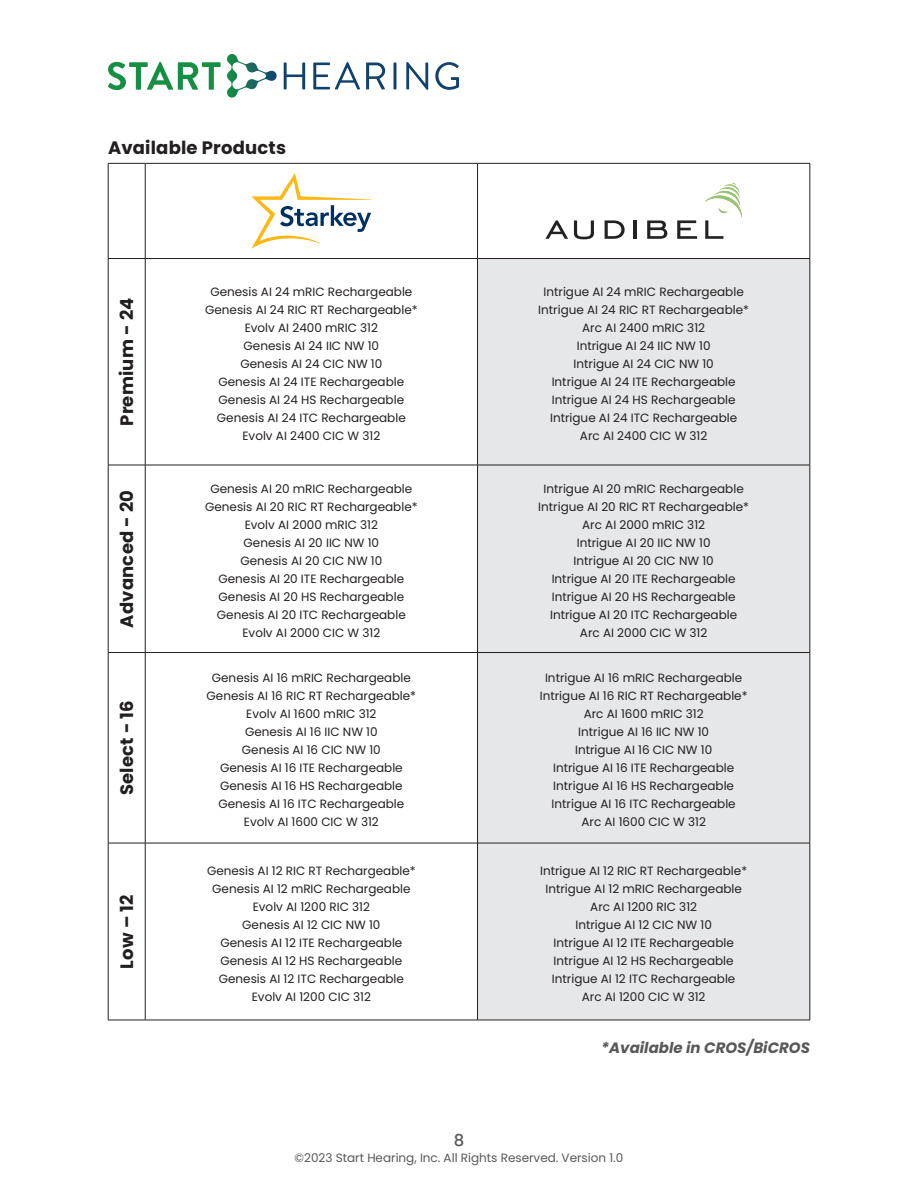
<style>
.page{position:relative;width:918px;height:1188px;background:#fff}
.page>*{position:absolute;margin:0;border:0;box-sizing:border-box;transform-origin:0 0}
.Bullets_1{font:700 18px "Poppins";letter-spacing:.01em;color:#231f20}
.t1{font:500 16.5px "Poppins";color:#57585a}
.Note_1{font:italic 700 15px "Poppins";color:#57585a}
.Table_1{font:12px "Poppins";color:#231f20}
.t2{font:12px "Poppins";color:#57585a}
</style>
<div class="page">
<svg style="left:284px;top:63px;width:21px;height:26px"></svg>
<svg style="left:313px;top:62px;width:47px;height:27px"></svg>
<svg style="left:366px;top:63px;width:19px;height:26px"></svg>
<hr style="left:393px;top:63px;width:3px;height:26px;background:#10426d">
<svg style="left:406px;top:62px;width:22px;height:28px"></svg>
<svg style="left:435px;top:62px;width:24px;height:28px"></svg>
<svg style="left:108px;top:54px;width:169px;height:44px"></svg>
<div style="left:478px;top:259px;width:332px;height:761px;background:#e6e7e9"></div>
<hr style="left:108px;top:163px;width:37px;height:1px;background:#231f20">
<hr style="left:108px;top:164px;width:1px;height:94px;background:#231f20">
<hr style="left:145px;top:163px;width:333px;height:1px;background:#231f20">
<hr style="left:145px;top:164px;width:1px;height:94px;background:#231f20">
<hr style="left:478px;top:163px;width:332px;height:1px;background:#231f20">
<hr style="left:477px;top:164px;width:1px;height:94px;background:#231f20">
<hr style="left:810px;top:164px;width:1px;height:94px;background:#231f20">
<hr style="left:108px;top:258px;width:37px;height:1px;background:#231f20">
<hr style="left:108px;top:259px;width:1px;height:206px;background:#231f20">
<hr style="left:145px;top:258px;width:333px;height:1px;background:#231f20">
<hr style="left:145px;top:259px;width:1px;height:206px;background:#231f20">
<hr style="left:478px;top:258px;width:332px;height:1px;background:#231f20">
<hr style="left:477px;top:259px;width:1px;height:206px;background:#231f20">
<hr style="left:810px;top:259px;width:1px;height:206px;background:#231f20">
<hr style="left:108px;top:465px;width:37px;height:1px;background:#231f20">
<hr style="left:108px;top:465px;width:1px;height:187px;background:#231f20">
<hr style="left:145px;top:465px;width:333px;height:1px;background:#231f20">
<hr style="left:145px;top:465px;width:1px;height:187px;background:#231f20">
<hr style="left:478px;top:465px;width:332px;height:1px;background:#231f20">
<hr style="left:477px;top:465px;width:1px;height:187px;background:#231f20">
<hr style="left:810px;top:465px;width:1px;height:187px;background:#231f20">
<hr style="left:108px;top:652px;width:37px;height:1px;background:#231f20">
<hr style="left:108px;top:653px;width:1px;height:190px;background:#231f20">
<hr style="left:145px;top:652px;width:333px;height:1px;background:#231f20">
<hr style="left:145px;top:653px;width:1px;height:190px;background:#231f20">
<hr style="left:478px;top:652px;width:332px;height:1px;background:#231f20">
<hr style="left:477px;top:653px;width:1px;height:190px;background:#231f20">
<hr style="left:810px;top:653px;width:1px;height:190px;background:#231f20">
<hr style="left:108px;top:843px;width:37px;height:1px;background:#231f20">
<hr style="left:108px;top:843px;width:1px;height:177px;background:#231f20">
<hr style="left:145px;top:843px;width:333px;height:1px;background:#231f20">
<hr style="left:145px;top:843px;width:1px;height:177px;background:#231f20">
<hr style="left:478px;top:843px;width:332px;height:1px;background:#231f20">
<hr style="left:477px;top:843px;width:1px;height:177px;background:#231f20">
<hr style="left:810px;top:843px;width:1px;height:177px;background:#231f20">
<hr style="left:108px;top:1020px;width:37px;height:1px;background:#231f20">
<hr style="left:145px;top:1020px;width:333px;height:1px;background:#231f20">
<hr style="left:478px;top:1020px;width:332px;height:1px;background:#231f20">
<svg style="left:251px;top:173px;width:120px;height:76px"></svg>
<svg style="left:545px;top:220px;width:23px;height:19px"></svg>
<svg style="left:574px;top:220px;width:20px;height:19px"></svg>
<svg style="left:605px;top:220px;width:20px;height:19px"></svg>
<hr style="left:633px;top:220px;width:4px;height:19px;background:#212222">
<svg style="left:647px;top:220px;width:20px;height:19px"></svg>
<svg style="left:677px;top:220px;width:20px;height:19px"></svg>
<svg style="left:705px;top:183px;width:37px;height:56px"></svg>
<p class="Bullets_1" style="left:108px;top:137px;width:180px">Available Products</p>
<p class="Bullets_1" style="left:116px;top:426px;width:130px;rotate:-90deg">Premium - 24</p>
<p class="Bullets_1" style="left:116px;top:628px;width:139px;rotate:-90deg">Advanced - 20</p>
<p class="Bullets_1" style="left:116px;top:795px;width:96px;rotate:-90deg">Select - 16</p>
<p class="Bullets_1" style="left:116px;top:969px;width:76px;rotate:-90deg">Low – 12</p>
<p class="Table_1" style="left:210px;top:285px;width:204px">Genesis AI 24 mRIC Rechargeable</p>
<p class="Table_1" style="left:205px;top:303px;width:214px">Genesis AI 24 RIC RT Rechargeable*</p>
<p class="Table_1" style="left:245px;top:321px;width:135px">Evolv AI 2400 mRIC 312</p>
<p class="Table_1" style="left:244px;top:339px;width:137px">Genesis AI 24 IIC NW 10</p>
<p class="Table_1" style="left:240px;top:357px;width:143px">Genesis AI 24 CIC NW 10</p>
<p class="Table_1" style="left:219px;top:375px;width:187px">Genesis AI 24 ITE Rechargeable</p>
<p class="Table_1" style="left:219px;top:393px;width:187px">Genesis AI 24 HS Rechargeable</p>
<p class="Table_1" style="left:217px;top:411px;width:190px">Genesis AI 24 ITC Rechargeable</p>
<p class="Table_1" style="left:242px;top:429px;width:139px">Evolv AI 2400 CIC W 312</p>
<p class="Table_1" style="left:210px;top:482px;width:203px">Genesis AI 20 mRIC Rechargeable</p>
<p class="Table_1" style="left:205px;top:500px;width:214px">Genesis AI 20 RIC RT Rechargeable*</p>
<p class="Table_1" style="left:245px;top:518px;width:135px">Evolv AI 2000 mRIC 312</p>
<p class="Table_1" style="left:244px;top:536px;width:137px">Genesis AI 20 IIC NW 10</p>
<p class="Table_1" style="left:240px;top:554px;width:143px">Genesis AI 20 CIC NW 10</p>
<p class="Table_1" style="left:219px;top:572px;width:187px">Genesis AI 20 ITE Rechargeable</p>
<p class="Table_1" style="left:219px;top:590px;width:187px">Genesis AI 20 HS Rechargeable</p>
<p class="Table_1" style="left:217px;top:608px;width:190px">Genesis AI 20 ITC Rechargeable</p>
<p class="Table_1" style="left:242px;top:626px;width:139px">Evolv AI 2000 CIC W 312</p>
<p class="Table_1" style="left:212px;top:671px;width:201px">Genesis AI 16 mRIC Rechargeable</p>
<p class="Table_1" style="left:207px;top:689px;width:211px">Genesis AI 16 RIC RT Rechargeable*</p>
<p class="Table_1" style="left:246px;top:707px;width:132px">Evolv AI 1600 mRIC 312</p>
<p class="Table_1" style="left:245px;top:725px;width:134px">Genesis AI 16 IIC NW 10</p>
<p class="Table_1" style="left:242px;top:743px;width:140px">Genesis AI 16 CIC NW 10</p>
<p class="Table_1" style="left:220px;top:761px;width:184px">Genesis AI 16 ITE Rechargeable</p>
<p class="Table_1" style="left:220px;top:779px;width:184px">Genesis AI 16 HS Rechargeable</p>
<p class="Table_1" style="left:218px;top:797px;width:187px">Genesis AI 16 ITC Rechargeable</p>
<p class="Table_1" style="left:244px;top:815px;width:136px">Evolv AI 1600 CIC W 312</p>
<p class="Table_1" style="left:207px;top:864px;width:210px">Genesis AI 12 RIC RT Rechargeable*</p>
<p class="Table_1" style="left:212px;top:882px;width:200px">Genesis AI 12 mRIC Rechargeable</p>
<p class="Table_1" style="left:253px;top:900px;width:119px">Evolv AI 1200 RIC 312</p>
<p class="Table_1" style="left:242px;top:918px;width:140px">Genesis AI 12 CIC NW 10</p>
<p class="Table_1" style="left:220px;top:936px;width:184px">Genesis AI 12 ITE Rechargeable</p>
<p class="Table_1" style="left:220px;top:954px;width:183px">Genesis AI 12 HS Rechargeable</p>
<p class="Table_1" style="left:219px;top:972px;width:187px">Genesis AI 12 ITC Rechargeable</p>
<p class="Table_1" style="left:252px;top:990px;width:121px">Evolv AI 1200 CIC 312</p>
<p class="Table_1" style="left:544px;top:285px;width:202px">Intrigue AI 24 mRIC Rechargeable</p>
<p class="Table_1" style="left:538px;top:303px;width:212px">Intrigue AI 24 RIC RT Rechargeable*</p>
<p class="Table_1" style="left:582px;top:321px;width:124px">Arc AI 2400 mRIC 312</p>
<p class="Table_1" style="left:577px;top:339px;width:135px">Intrigue AI 24 IIC NW 10</p>
<p class="Table_1" style="left:574px;top:357px;width:142px">Intrigue AI 24 CIC NW 10</p>
<p class="Table_1" style="left:552px;top:375px;width:186px">Intrigue AI 24 ITE Rechargeable</p>
<p class="Table_1" style="left:552px;top:393px;width:185px">Intrigue AI 24 HS Rechargeable</p>
<p class="Table_1" style="left:550px;top:411px;width:189px">Intrigue AI 24 ITC Rechargeable</p>
<p class="Table_1" style="left:580px;top:429px;width:129px">Arc AI 2400 CIC W 312</p>
<p class="Table_1" style="left:544px;top:482px;width:202px">Intrigue AI 20 mRIC Rechargeable</p>
<p class="Table_1" style="left:538px;top:500px;width:212px">Intrigue AI 20 RIC RT Rechargeable*</p>
<p class="Table_1" style="left:582px;top:518px;width:124px">Arc AI 2000 mRIC 312</p>
<p class="Table_1" style="left:577px;top:536px;width:135px">Intrigue AI 20 IIC NW 10</p>
<p class="Table_1" style="left:574px;top:554px;width:142px">Intrigue AI 20 CIC NW 10</p>
<p class="Table_1" style="left:552px;top:572px;width:186px">Intrigue AI 20 ITE Rechargeable</p>
<p class="Table_1" style="left:552px;top:590px;width:185px">Intrigue AI 20 HS Rechargeable</p>
<p class="Table_1" style="left:550px;top:608px;width:189px">Intrigue AI 20 ITC Rechargeable</p>
<p class="Table_1" style="left:580px;top:626px;width:129px">Arc AI 2000 CIC W 312</p>
<p class="Table_1" style="left:545px;top:671px;width:199px">Intrigue AI 16 mRIC Rechargeable</p>
<p class="Table_1" style="left:540px;top:689px;width:209px">Intrigue AI 16 RIC RT Rechargeable*</p>
<p class="Table_1" style="left:584px;top:707px;width:121px">Arc AI 1600 mRIC 312</p>
<p class="Table_1" style="left:578px;top:725px;width:132px">Intrigue AI 16 IIC NW 10</p>
<p class="Table_1" style="left:575px;top:743px;width:139px">Intrigue AI 16 CIC NW 10</p>
<p class="Table_1" style="left:553px;top:761px;width:183px">Intrigue AI 16 ITE Rechargeable</p>
<p class="Table_1" style="left:553px;top:779px;width:182px">Intrigue AI 16 HS Rechargeable</p>
<p class="Table_1" style="left:552px;top:797px;width:186px">Intrigue AI 16 ITC Rechargeable</p>
<p class="Table_1" style="left:581px;top:815px;width:126px">Arc AI 1600 CIC W 312</p>
<p class="Table_1" style="left:540px;top:864px;width:209px">Intrigue AI 12 RIC RT Rechargeable*</p>
<p class="Table_1" style="left:545px;top:882px;width:198px">Intrigue AI 12 mRIC Rechargeable</p>
<p class="Table_1" style="left:590px;top:900px;width:108px">Arc AI 1200 RIC 312</p>
<p class="Table_1" style="left:575px;top:918px;width:138px">Intrigue AI 12 CIC NW 10</p>
<p class="Table_1" style="left:554px;top:936px;width:182px">Intrigue AI 12 ITE Rechargeable</p>
<p class="Table_1" style="left:554px;top:954px;width:182px">Intrigue AI 12 HS Rechargeable</p>
<p class="Table_1" style="left:552px;top:972px;width:185px">Intrigue AI 12 ITC Rechargeable</p>
<p class="Table_1" style="left:582px;top:990px;width:125px">Arc AI 1200 CIC W 312</p>
<p class="Note_1" style="left:601px;top:1039px;width:210px">*Available in CROS/BiCROS</p>
<h2 class="t1" style="left:454px;top:1131px;width:12px">8</h2>
<p class="t2" style="left:295px;top:1151px;width:330px">©2023 Start Hearing, Inc. All Rights Reserved. Version 1.0</p>
</div>
